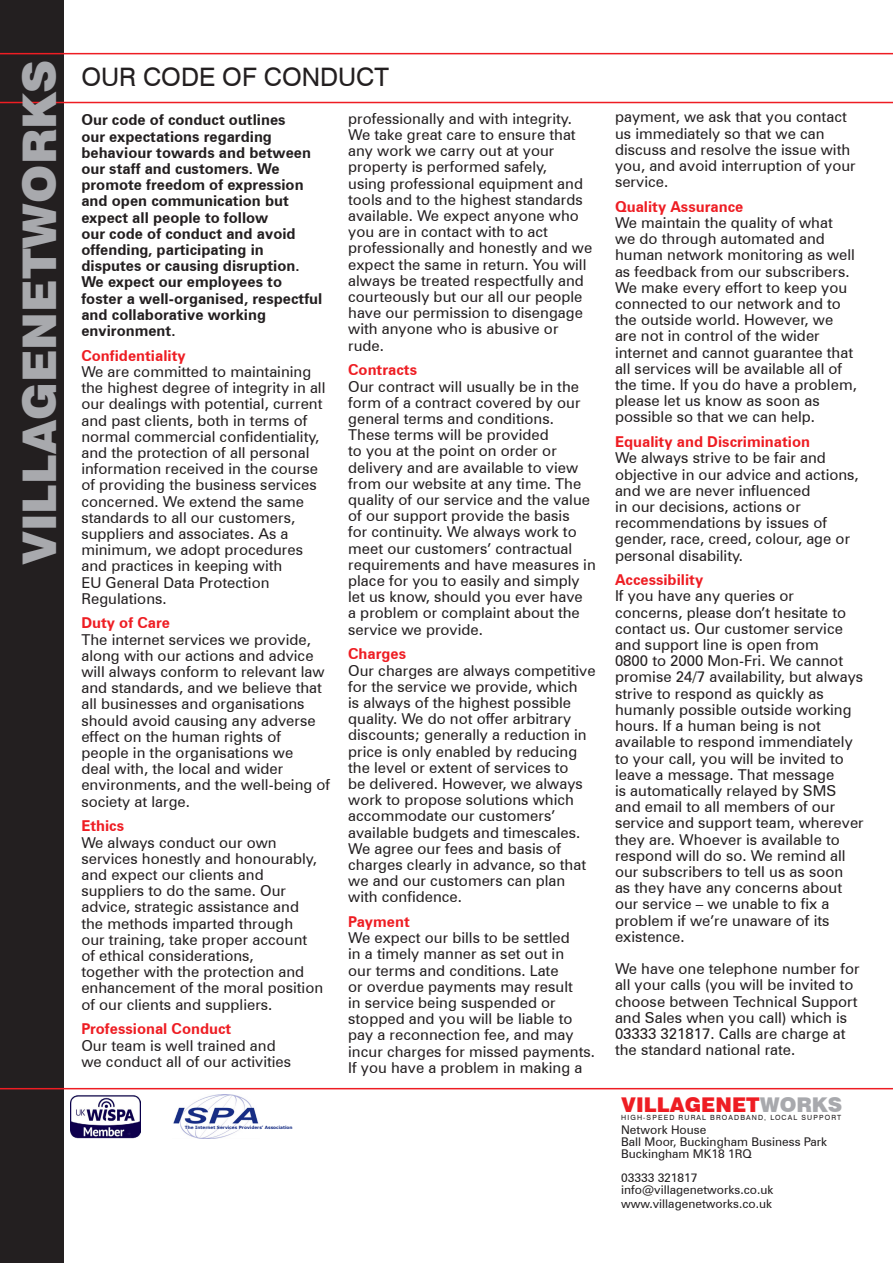
<style>
.page{position:relative;width:893px;height:1263px;background:#fff}
.page>*{position:absolute;margin:0;border:0;box-sizing:border-box;transform-origin:0 0}
.t1{font:900 46.5px "Swiss 721 BT";color:#a8a9ad}
.t2{font:25.5px "Swiss 721 BT";color:#231f20}
.t3{font:900 20.4px "Swiss 721 BT";color:#ee1d23}
.t4{font:15px/16.2px "Zurich BT";color:#231f20}
.t5{font:700 15px/16.2px "Zurich BT";color:#231f20}
.t6{font:700 15px "Zurich BT";color:#ee1d23}
.t7{font:12px/12px "Zurich BT";color:#231f20}
.t8{font:7.05px "Swiss 721 BT";letter-spacing:.16em;color:#231f20}
.t9{font:700 4.35px "Verdana";color:#182e84}
.s1{color:#a8a9ad}
</style>
<div class="page">
<div style="left:0;top:0;width:63px;height:1263px;background:#231f20"></div>
<hr style="left:0;top:53px;width:893px;height:1px;background:#ee1d23">
<hr style="left:0;top:102px;width:893px;height:1px;background:#ee1d23">
<hr style="left:0;top:1088px;width:893px;height:1px;background:#ee1d23">
<img style="left:173px;top:1095px;width:86px;height:43px">
<img style="left:70px;top:1095px;width:70px;height:44px">
<h1 class="t1" style="left:11px;top:565px;width:507px;rotate:-90deg">VILLAGENETWORKS</h1>
<h2 class="t2" style="left:81px;top:62px;width:309px">OUR CODE OF CONDUCT</h2>
<p class="t4" style="left:348px;top:110px;width:246px">professionally and with integrity.<br>We take great care to ensure that any work we carry out at your property is performed safely,<br>using professional equipment and tools and to the highest standards available. We expect anyone who you are in contact with to act professionally and honestly and we expect the same in return. You will always be treated respectfully and courteously but our all our people have our permission to disengage with anyone who is abusive or rude.</p>
<p class="t6" style="left:348px;top:361px;width:70px">Contracts</p>
<p class="t4" style="left:348px;top:378px;width:249px">Our contract will usually be in the form of a contract covered by our general terms and conditions.<br>These terms will be provided<br>to you at the point on order or delivery and are available to view from our website at any time. The quality of our service and the value of our support provide the basis<br>for continuity. We always work to meet our customers’ contractual requirements and have measures in place for you to easily and simply let us know, should you ever have<br>a problem or complaint about the service we provide.</p>
<p class="t6" style="left:348px;top:645px;width:60px">Charges</p>
<p class="t4" style="left:348px;top:662px;width:249px">Our charges are always competitive for the service we provide, which<br>is always of the highest possible quality. We do not offer arbitrary discounts; generally a reduction in price is only enabled by reducing the level or extent of services to<br>be delivered. However, we always work to propose solutions which accommodate our customers’ available budgets and timescales.<br>We agree our fees and basis of charges clearly in advance, so that we and our customers can plan with confidence.</p>
<p class="t6" style="left:348px;top:912px;width:63px">Payment</p>
<p class="t4" style="left:348px;top:930px;width:248px">We expect our bills to be settled<br>in a timely manner as set out in<br>our terms and conditions. Late<br>or overdue payments may result<br>in service being suspended or stopped and you will be liable to pay a reconnection fee, and may incur charges for missed payments.<br>If you have a problem in making a</p>
<p class="t5" style="left:81px;top:112px;width:242px">Our code of conduct outlines<br>our expectations regarding behaviour towards and between our staff and customers. We promote freedom of expression and open communication but expect all people to follow<br>our code of conduct and avoid offending, participating in disputes or causing disruption.<br>We expect our employees to foster a well-organised, respectful and collaborative working environment.</p>
<p class="t6" style="left:81px;top:346px;width:106px">Confidentiality</p>
<p class="t4" style="left:81px;top:363px;width:246px">We are committed to maintaining the highest degree of integrity in all our dealings with potential, current and past clients, both in terms of normal commercial confidentiality, and the protection of all personal information received in the course of providing the business services concerned. We extend the same standards to all our customers, suppliers and associates. As a minimum, we adopt procedures and practices in keeping with<br>EU General Data Protection<br>Regulations.</p>
<p class="t6" style="left:81px;top:614px;width:90px">Duty of Care</p>
<p class="t4" style="left:81px;top:631px;width:250px">The internet services we provide, along with our actions and advice will always conform to relevant law and standards, and we believe that all businesses and organisations should avoid causing any adverse effect on the human rights of people in the organisations we<br>deal with, the local and wider environments, and the well-being of society at large.</p>
<p class="t6" style="left:81px;top:817px;width:44px">Ethics</p>
<p class="t4" style="left:81px;top:834px;width:243px">We always conduct our own services honestly and honourably, and expect our clients and suppliers to do the same. Our advice, strategic assistance and the methods imparted through<br>our training, take proper account of ethical considerations,<br>together with the protection and enhancement of the moral position of our clients and suppliers.</p>
<p class="t6" style="left:81px;top:1020px;width:151px">Professional Conduct</p>
<p class="t4" style="left:81px;top:1037px;width:211px">Our team is well trained and we conduct all of our activities</p>
<p class="t9" style="left:185px;top:1124px;width:109px">The Internet Services Providers’ Association</p>
<p class="t4" style="left:615px;top:109px;width:242px">payment, we ask that you contact us immediately so that we can discuss and resolve the issue with you, and avoid interruption of your service.</p>
<p class="t6" style="left:615px;top:197px;width:130px">Quality Assurance</p>
<p class="t4" style="left:615px;top:214px;width:243px">We maintain the quality of what we do through automated and human network monitoring as well as feedback from our subscribers.<br>We make every effort to keep you connected to our network and to the outside world. However, we are not in control of the wider internet and cannot guarantee that all services will be available all of the time. If you do have a problem, please let us know as soon as possible so that we can help.</p>
<p class="t6" style="left:615px;top:433px;width:197px">Equality and Discrimination</p>
<p class="t4" style="left:615px;top:450px;width:245px">We always strive to be fair and objective in our advice and actions, and we are never influenced<br>in our decisions, actions or recommendations by issues of gender, race, creed, colour, age or personal disability.</p>
<p class="t6" style="left:615px;top:571px;width:90px">Accessibility</p>
<p class="t4" style="left:615px;top:588px;width:250px">If you have any queries or concerns, please don’t hesitate to contact us. Our customer service and support line is open from<br>0800 to 2000 Mon-Fri. We cannot promise 24/7 availability, but always strive to respond as quickly as humanly possible outside working hours. If a human being is not available to respond immendiately to your call, you will be invited to leave a message. That message<br>is automatically relayed by SMS and email to all members of our service and support team, wherever they are. Whoever is available to respond will do so. We remind all our subscribers to tell us as soon<br>as they have any concerns about our service – we unable to fix a problem if we’re unaware of its existence.</p>
<p class="t4" style="left:615px;top:960px;width:246px">We have one telephone number for all your calls (you will be invited to choose between Technical Support and Sales when you call) which is<br>03333 321817. Calls are charge at the standard national rate.</p>
<h3 class="t3" style="left:621px;top:1092px;width:223px">VILLAGENET<span class="s1">WORKS</span></h3>
<p class="t8" style="left:621px;top:1113px;width:222px">HIGH-SPEED RURAL BROADBAND, LOCAL SUPPORT</p>
<p class="t7" style="left:621px;top:1124px;width:208px">Network House<br>Ball Moor, Buckingham Business Park<br>Buckingham MK18 1RQ</p>
<p class="t7" style="left:621px;top:1172px;width:154px">03333 321817 info@villagenetworks.co.uk</p>
<p class="t7" style="left:621px;top:1197px;width:152px">www.villagenetworks.co.uk</p>
</div>
